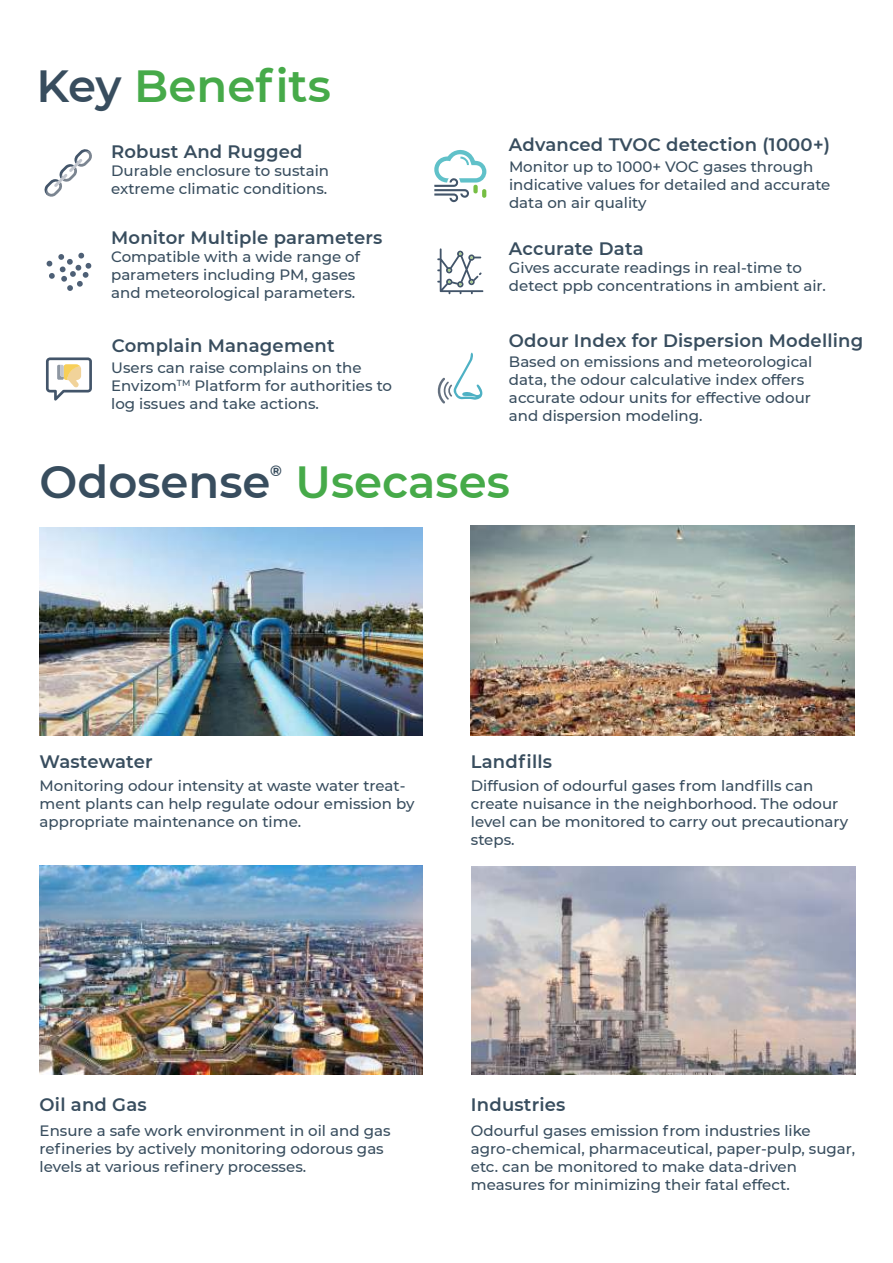
<style>
.page{position:relative;width:893px;height:1263px;background:#fff}
.page>*{position:absolute;margin:0;border:0;box-sizing:border-box;transform-origin:0 0}
.t1{font:600 45px "Montserrat";color:#384d5e}
.t2{font:600 45px "Montserrat";color:#46aa49}
.t3{font:600 18px "Montserrat";letter-spacing:.01em;color:#384d5e}
.t4{font:500 15px/18px "Montserrat";color:#384d5e}
.t5{font:700 15px "Montserrat";color:#384d5e}
.s1{color:#384d5e}
.s2{color:#46aa49}
</style>
<div class="page">
<img style="left:472px;top:866px;width:383px;height:209px">
<img style="left:40px;top:866px;width:383px;height:208px">
<img style="left:40px;top:527px;width:383px;height:209px">
<img style="left:470px;top:525px;width:385px;height:211px">
<svg style="left:59px;top:266px;width:7px;height:7px"></svg>
<svg style="left:61px;top:271px;width:22px;height:20px"></svg>
<svg style="left:49px;top:273px;width:6px;height:6px"></svg>
<svg style="left:46px;top:260px;width:7px;height:7px"></svg>
<svg style="left:75px;top:264px;width:7px;height:7px"></svg>
<svg style="left:58px;top:254px;width:15px;height:11px"></svg>
<svg style="left:82px;top:272px;width:7px;height:6px"></svg>
<div style="left:85px;top:263px;width:7px;height:6px;background:#4e6076;border-radius:2px"></div>
<svg style="left:78px;top:252px;width:6px;height:7px"></svg>
<svg style="left:437px;top:248px;width:46px;height:46px"></svg>
<svg style="left:434px;top:150px;width:52px;height:52px"></svg>
<svg style="left:437px;top:353px;width:45px;height:51px"></svg>
<svg style="left:46px;top:357px;width:46px;height:44px"></svg>
<svg style="left:44px;top:149px;width:48px;height:48px"></svg>
<h1 class="t2" style="left:36px;top:54px;width:296px"><span class="s1">Key</span> Benefits</h1>
<p class="t3" style="left:111px;top:144px;width:193px">Robust And Rugged</p>
<p class="t4" style="left:111px;top:162px;width:219px">Durable enclosure to sustain extreme climatic conditions.</p>
<p class="t3" style="left:111px;top:230px;width:273px">Monitor Multiple parameters</p>
<p class="t4" style="left:111px;top:248px;width:250px">Compatible with a wide range of parameters including PM, gases and meteorological parameters.</p>
<p class="t3" style="left:112px;top:338px;width:224px">Complain Management</p>
<p class="t4" style="left:111px;top:359px;width:282px">Users can raise complains on the<br>Envizom<sup>TM</sup> Platform for authorities to log issues and take actions.</p>
<p class="t3" style="left:509px;top:137px;width:323px">Advanced TVOC detection (1000+)</p>
<p class="t4" style="left:509px;top:157px;width:323px">Monitor up to 1000+ VOC gases through indicative values for detailed and accurate data on air quality</p>
<p class="t3" style="left:509px;top:236px;width:136px">Accurate Data</p>
<p class="t4" style="left:509px;top:258px;width:319px">Gives accurate readings in real-time to detect ppb concentrations in ambient air.</p>
<p class="t3" style="left:509px;top:328px;width:356px">Odour Index for Dispersion Modelling</p>
<p class="t4" style="left:509px;top:353px;width:305px">Based on emissions and meteorological data, the odour calculative index offers accurate odour units for effective odour and dispersion modeling.</p>
<h1 class="t1" style="left:40px;top:463px;width:472px">Odosense <span class="s2">Usecases</span></h1>
<p class="t5" style="left:270px;top:464px;width:13px">Æ</p>
<p class="t3" style="left:40px;top:754px;width:114px">Wastewater</p>
<p class="t3" style="left:471px;top:748px;width:83px">Landfills</p>
<p class="t4" style="left:40px;top:777px;width:376px">Monitoring odour intensity at waste water treat&shy;ment plants can help regulate odour emission by appropriate maintenance on time.</p>
<p class="t4" style="left:471px;top:776px;width:379px">Diffusion of odourful gases from landfills can create nuisance in the neighborhood. The odour level can be monitored to carry out precautionary steps.</p>
<p class="t3" style="left:40px;top:1097px;width:109px">Oil and Gas</p>
<p class="t3" style="left:471px;top:1097px;width:96px">Industries</p>
<p class="t4" style="left:40px;top:1122px;width:352px">Ensure a safe work environment in oil and gas refineries by actively monitoring odorous gas levels at various refinery processes.</p>
<p class="t4" style="left:471px;top:1122px;width:386px">Odourful gases emission from industries like agro-chemical, pharmaceutical, paper-pulp, sugar, etc. can be monitored to make data-driven measures for minimizing their fatal effect.</p>
</div>
